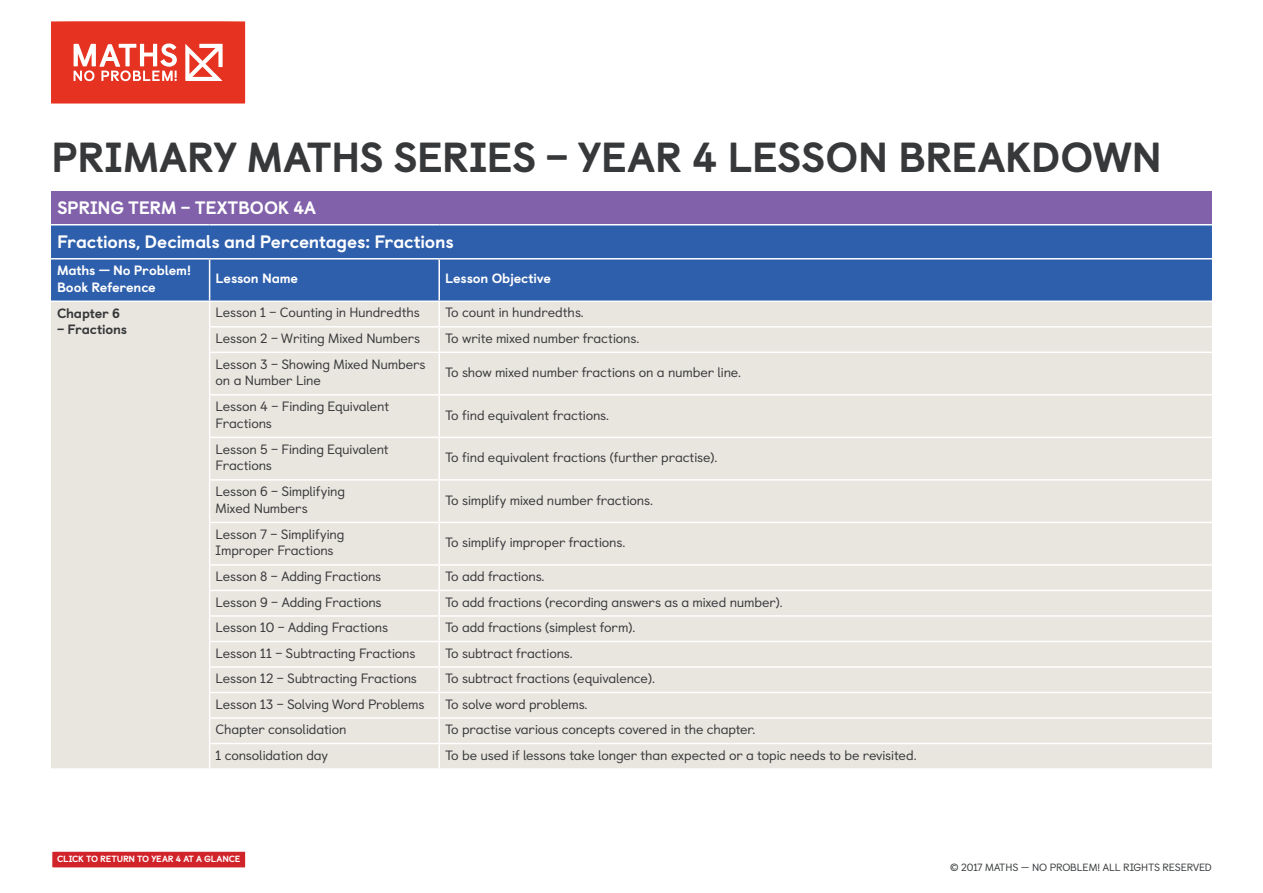
<style>
.page{position:relative;width:1263px;height:893px;background:#fff}
.page>*{position:absolute;margin:0;border:0;box-sizing:border-box;transform-origin:0 0}
.t1{font:800 42px "Castledown";letter-spacing:-.01em;color:#36383a}
.t2{font:800 18px/33.9px "Castledown";letter-spacing:-.01em;color:#fff}
.t3{font:13.5px/16.2px "Castledown";letter-spacing:-.01em;color:#36383a}
.t4{font:800 13.5px/16.2px "Castledown";letter-spacing:-.01em;color:#fff}
.t5{font:800 13.5px "Castledown";letter-spacing:-.015em;color:#36383a}
.t6{font:10.5px "Castledown";letter-spacing:-.015em;color:#36383a}
.t7{font:800 9px "Castledown";letter-spacing:-.02em;color:#fff}
</style>
<div class="page">
<svg style="left:51px;top:21px;width:194px;height:83px;background:#e95243"></svg>
<div style="left:52px;top:851px;width:194px;height:17px;background:#d1232a"></div>
<div style="left:51px;top:850px;width:195px;height:19px;border:1px solid #fff"></div>
<div style="left:51px;top:191px;width:1161px;height:34px;background:#8161aa"></div>
<div style="left:51px;top:225px;width:1161px;height:76px;background:#2e5fac"></div>
<div style="left:51px;top:302px;width:1161px;height:466px;background:#e9e5df"></div>
<hr style="left:51px;top:224px;width:159px;height:1px;background:#fff">
<hr style="left:210px;top:224px;width:229px;height:1px;background:#fff">
<hr style="left:439px;top:224px;width:773px;height:1px;background:#fff">
<hr style="left:210px;top:258px;width:229px;height:1px;background:#fff">
<hr style="left:439px;top:258px;width:773px;height:1px;background:#fff">
<hr style="left:438px;top:259px;width:2px;height:42px;background:#fff">
<hr style="left:438px;top:302px;width:2px;height:24px;background:#fff">
<hr style="left:439px;top:326px;width:773px;height:2px;background:#fff">
<hr style="left:209px;top:326px;width:230px;height:2px;background:#fff">
<hr style="left:438px;top:328px;width:2px;height:24px;background:#fff">
<hr style="left:209px;top:352px;width:230px;height:1px;background:#fff">
<hr style="left:439px;top:352px;width:773px;height:1px;background:#fff">
<hr style="left:438px;top:353px;width:2px;height:41px;background:#fff">
<hr style="left:438px;top:396px;width:2px;height:41px;background:#fff">
<hr style="left:438px;top:438px;width:2px;height:41px;background:#fff">
<hr style="left:438px;top:481px;width:2px;height:41px;background:#fff">
<hr style="left:438px;top:523px;width:2px;height:41px;background:#fff">
<hr style="left:438px;top:566px;width:2px;height:24px;background:#fff">
<hr style="left:438px;top:591px;width:2px;height:24px;background:#fff">
<hr style="left:438px;top:617px;width:2px;height:24px;background:#fff">
<hr style="left:438px;top:642px;width:2px;height:24px;background:#fff">
<hr style="left:438px;top:668px;width:2px;height:24px;background:#fff">
<hr style="left:438px;top:693px;width:2px;height:24px;background:#fff">
<hr style="left:438px;top:719px;width:2px;height:24px;background:#fff">
<hr style="left:438px;top:744px;width:2px;height:24px;background:#fff">
<hr style="left:209px;top:394px;width:230px;height:2px;background:#fff">
<hr style="left:439px;top:394px;width:773px;height:2px;background:#fff">
<hr style="left:209px;top:437px;width:230px;height:1px;background:#fff">
<hr style="left:439px;top:437px;width:773px;height:1px;background:#fff">
<hr style="left:209px;top:479px;width:230px;height:2px;background:#fff">
<hr style="left:439px;top:479px;width:773px;height:2px;background:#fff">
<hr style="left:209px;top:522px;width:230px;height:1px;background:#fff">
<hr style="left:439px;top:522px;width:773px;height:1px;background:#fff">
<hr style="left:209px;top:564px;width:230px;height:2px;background:#fff">
<hr style="left:439px;top:564px;width:773px;height:2px;background:#fff">
<hr style="left:209px;top:590px;width:230px;height:1px;background:#fff">
<hr style="left:439px;top:590px;width:773px;height:1px;background:#fff">
<hr style="left:209px;top:615px;width:230px;height:2px;background:#fff">
<hr style="left:439px;top:615px;width:773px;height:2px;background:#fff">
<hr style="left:209px;top:641px;width:230px;height:1px;background:#fff">
<hr style="left:439px;top:641px;width:773px;height:1px;background:#fff">
<hr style="left:209px;top:666px;width:230px;height:2px;background:#fff">
<hr style="left:439px;top:666px;width:773px;height:2px;background:#fff">
<hr style="left:209px;top:692px;width:230px;height:1px;background:#fff">
<hr style="left:439px;top:692px;width:773px;height:1px;background:#fff">
<hr style="left:209px;top:717px;width:230px;height:2px;background:#fff">
<hr style="left:439px;top:717px;width:773px;height:2px;background:#fff">
<hr style="left:209px;top:743px;width:230px;height:1px;background:#fff">
<hr style="left:439px;top:743px;width:773px;height:1px;background:#fff">
<hr style="left:51px;top:258px;width:159px;height:1px;background:#fff">
<hr style="left:209px;top:259px;width:1px;height:42px;background:#fff">
<svg style="left:209px;top:302px;width:1px;height:50px"></svg>
<hr style="left:209px;top:353px;width:1px;height:41px;background:#fff">
<hr style="left:209px;top:396px;width:1px;height:41px;background:#fff">
<hr style="left:209px;top:438px;width:1px;height:41px;background:#fff">
<hr style="left:209px;top:481px;width:1px;height:41px;background:#fff">
<hr style="left:209px;top:523px;width:1px;height:41px;background:#fff">
<svg style="left:209px;top:566px;width:1px;height:202px"></svg>
<h1 class="t1" style="left:51px;top:123px;width:1113px">PRIMARY MATHS SERIES – YEAR 4 LESSON BREAKDOWN</h1>
<h2 class="t2" style="left:57px;top:189px;width:398px">SPRING TERM – TEXTBOOK 4A<br>Fractions, Decimals and Percentages: Fractions</h2>
<p class="t4" style="left:57px;top:261px;width:136px">Maths — No Problem!<br>Book Reference</p>
<p class="t4" style="left:216px;top:269px;width:84px">Lesson Name</p>
<p class="t4" style="left:445px;top:269px;width:107px">Lesson Objective</p>
<p class="t5" style="left:57px;top:302px;width:64px">Chapter 6</p>
<p class="t5" style="left:57px;top:318px;width:71px">– Fractions</p>
<p class="t3" style="left:216px;top:303px;width:206px">Lesson 1 – Counting in Hundredths</p>
<p class="t3" style="left:445px;top:303px;width:140px">To count in hundredths.</p>
<p class="t3" style="left:216px;top:329px;width:206px">Lesson 2 – Writing Mixed Numbers</p>
<p class="t3" style="left:445px;top:329px;width:196px">To write mixed number fractions.</p>
<p class="t3" style="left:216px;top:355px;width:212px">Lesson 3 – Showing Mixed Numbers on a Number Line</p>
<p class="t3" style="left:445px;top:363px;width:297px">To show mixed number fractions on a number line.</p>
<p class="t3" style="left:216px;top:397px;width:175px">Lesson 4 – Finding Equivalent<br>Fractions</p>
<p class="t3" style="left:445px;top:405px;width:165px">To find equivalent fractions.</p>
<p class="t3" style="left:216px;top:440px;width:175px">Lesson 5 – Finding Equivalent<br>Fractions</p>
<p class="t3" style="left:445px;top:448px;width:274px">To find equivalent fractions (further practise).</p>
<p class="t3" style="left:216px;top:482px;width:131px">Lesson 6 – Simplifying<br>Mixed Numbers</p>
<p class="t3" style="left:445px;top:491px;width:209px">To simplify mixed number fractions.</p>
<p class="t3" style="left:216px;top:525px;width:130px">Lesson 7 – Simplifying<br>Improper Fractions</p>
<p class="t3" style="left:445px;top:533px;width:182px">To simplify improper fractions.</p>
<p class="t3" style="left:216px;top:567px;width:167px">Lesson 8 – Adding Fractions</p>
<p class="t3" style="left:445px;top:567px;width:101px">To add fractions.</p>
<p class="t3" style="left:216px;top:593px;width:168px">Lesson 9 – Adding Fractions</p>
<p class="t3" style="left:445px;top:593px;width:339px">To add fractions (recording answers as a mixed number).</p>
<p class="t3" style="left:216px;top:618px;width:174px">Lesson 10 – Adding Fractions</p>
<p class="t3" style="left:445px;top:618px;width:192px">To add fractions (simplest form).</p>
<p class="t3" style="left:216px;top:644px;width:201px">Lesson 11 – Subtracting Fractions</p>
<p class="t3" style="left:445px;top:644px;width:129px">To subtract fractions.</p>
<p class="t3" style="left:216px;top:669px;width:203px">Lesson 12 – Subtracting Fractions</p>
<p class="t3" style="left:445px;top:669px;width:211px">To subtract fractions (equivalence).</p>
<p class="t3" style="left:216px;top:695px;width:210px">Lesson 13 – Solving Word Problems</p>
<p class="t3" style="left:445px;top:695px;width:144px">To solve word problems.</p>
<p class="t3" style="left:216px;top:720px;width:133px">Chapter consolidation</p>
<p class="t3" style="left:445px;top:720px;width:312px">To practise various concepts covered in the chapter.</p>
<p class="t3" style="left:216px;top:746px;width:114px">1 consolidation day</p>
<p class="t3" style="left:445px;top:746px;width:473px">To be used if lessons take longer than expected or a topic needs to be revisited.</p>
<p class="t7" style="left:57px;top:852px;width:185px">CLICK TO RETURN TO YEAR 4 AT A GLANCE</p>
<p class="t6" style="left:950px;top:859px;width:263px">© 2017 MATHS – NO PROBLEM! ALL RIGHTS RESERVED</p>
</div>
